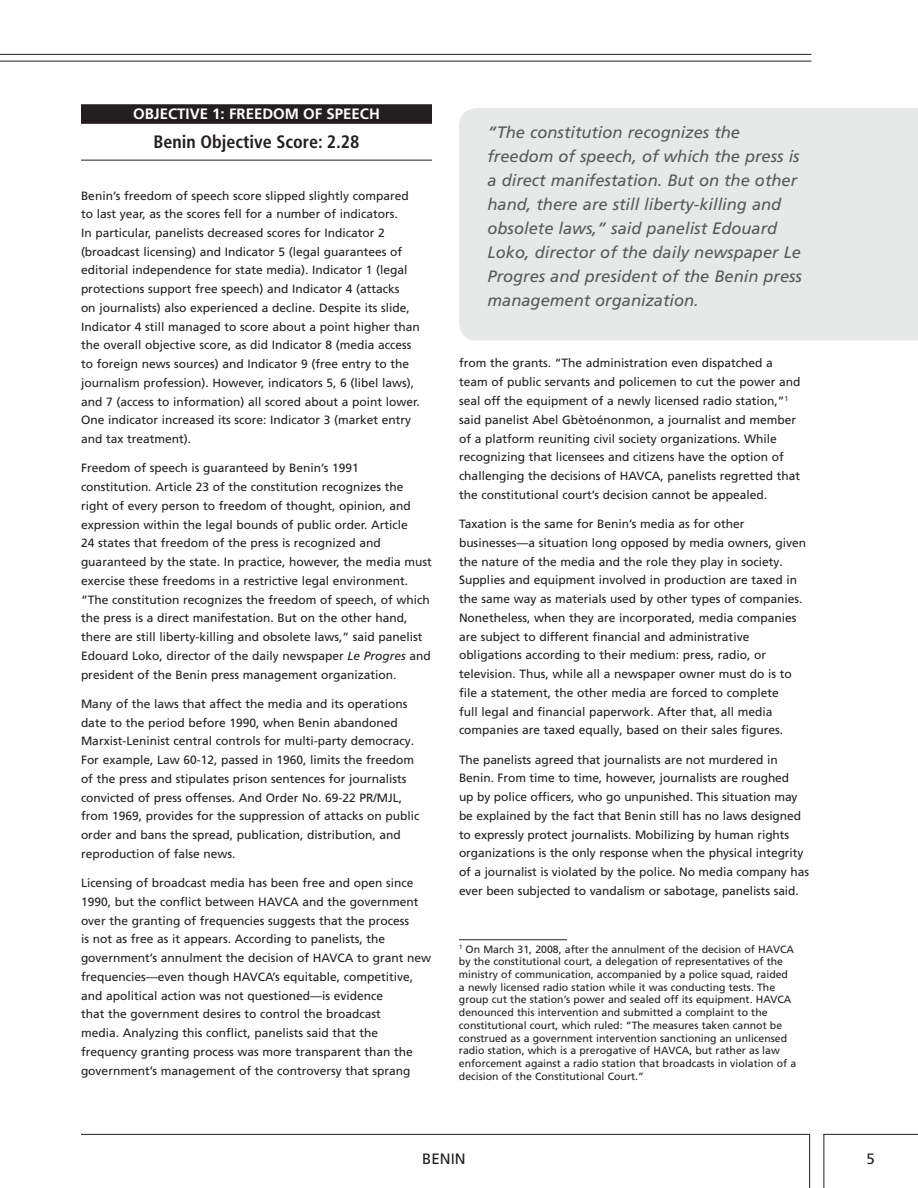
<style>
.page{position:relative;width:918px;height:1188px;background:#fff}
.page>*{position:absolute;margin:0;border:0;box-sizing:border-box;transform-origin:0 0}
.t1{font:700 condensed 18px "Frutiger";color:#231f20}
.t2{font:italic 16.5px/24px "Frutiger LT Pro";color:#58595b}
.t3{font:700 15px "Frutiger LT Pro";color:#fff}
.t4{font:15px "Frutiger LT Pro";color:#231f20}
.t5{font:12px/18.8px "Frutiger LT Pro";color:#231f20}
.t6{font:10.5px/12.8px "Frutiger LT Pro";color:#231f20}
.s1{font-style:italic}
</style>
<div class="page">
<hr style="left:81px;top:1134px;width:729px;height:1px;background:#231f20">
<hr style="left:809px;top:1134px;width:1px;height:54px;background:#231f20">
<hr style="left:823px;top:1134px;width:1px;height:54px;background:#231f20">
<hr style="left:823px;top:1134px;width:95px;height:1px;background:#231f20">
<hr style="left:0;top:61px;width:812px;height:1px;background:#231f20">
<hr style="left:0;top:54px;width:812px;height:1px;background:#231f20">
<div style="left:81px;top:104px;width:351px;height:15px;background:#231f20"></div>
<div style="left:81px;top:119px;width:351px;height:5px;background:#231f20"></div>
<hr style="left:81px;top:160px;width:351px;height:1px;background:#231f20">
<hr style="left:459px;top:939px;width:108px;height:1px;background:#231f20">
<div style="left:459px;top:108px;width:459px;height:233px;background:#e7e8e8"></div>
<p class="t3" style="left:133px;top:105px;width:21px">OBJECTIVE</p>
<p class="t3" style="left:212px;top:105px;width:36px">1: FREEDOM</p>
<p class="t3" style="left:303px;top:105px;width:42px">OF SPEECH</p>
<h1 class="t1" style="left:153px;top:131px;width:208px">Benin Objective Score: 2.28</h1>
<p class="t5" style="left:81px;top:186px;width:340px">Benin’s freedom of speech score slipped slightly compared to last year, as the scores fell for a number of indicators.<br>In particular, panelists decreased scores for Indicator 2 (broadcast licensing) and Indicator 5 (legal guarantees of editorial independence for state media). Indicator 1 (legal protections support free speech) and Indicator 4 (attacks<br>on journalists) also experienced a decline. Despite its slide, Indicator 4 still managed to score about a point higher than the overall objective score, as did Indicator 8 (media access to foreign news sources) and Indicator 9 (free entry to the journalism profession). However, indicators 5, 6 (libel laws), and 7 (access to information) all scored about a point lower.<br>One indicator increased its score: Indicator 3 (market entry and tax treatment).</p>
<p class="t5" style="left:81px;top:459px;width:352px">Freedom of speech is guaranteed by Benin’s 1991 constitution. Article 23 of the constitution recognizes the right of every person to freedom of thought, opinion, and expression within the legal bounds of public order. Article<br>24 states that freedom of the press is recognized and guaranteed by the state. In practice, however, the media must exercise these freedoms in a restrictive legal environment. “The constitution recognizes the freedom of speech, of which the press is a direct manifestation. But on the other hand, there are still liberty-killing and obsolete laws,” said panelist Edouard Loko, director of the daily newspaper <span class="s1">Le Progres</span> and president of the Benin press management organization.</p>
<p class="t5" style="left:81px;top:694px;width:340px">Many of the laws that affect the media and its operations date to the period before 1990, when Benin abandoned Marxist-Leninist central controls for multi-party democracy.<br>For example, Law 60-12, passed in 1960, limits the freedom of the press and stipulates prison sentences for journalists convicted of press offenses. And Order No. 69-22 PR/MJL, from 1969, provides for the suppression of attacks on public order and bans the spread, publication, distribution, and reproduction of false news.</p>
<p class="t5" style="left:81px;top:874px;width:352px">Licensing of broadcast media has been free and open since 1990, but the conflict between HAVCA and the government over the granting of frequencies suggests that the process<br>is not as free as it appears. According to panelists, the government’s annulment the decision of HAVCA to grant new frequencies—even though HAVCA’s equitable, competitive, and apolitical action was not questioned—is evidence<br>that the government desires to control the broadcast<br>media. Analyzing this conflict, panelists said that the frequency granting process was more transparent than the government’s management of the controversy that sprang</p>
<p class="t2" style="left:488px;top:121px;width:316px">“The constitution recognizes the freedom of speech, of which the press is a direct manifestation. But on the other hand, there are still liberty-killing and obsolete laws,” said panelist Edouard Loko, director of the daily newspaper Le Progres and president of the Benin press management organization.</p>
<p class="t5" style="left:459px;top:354px;width:343px">from the grants. “The administration even dispatched a team of public servants and policemen to cut the power and seal off the equipment of a newly licensed radio station,”<sup>1 </sup>said panelist Abel Gbètoénonmon, a journalist and member of a platform reuniting civil society organizations. While recognizing that licensees and citizens have the option of challenging the decisions of HAVCA, panelists regretted that the constitutional court’s decision cannot be appealed.</p>
<p class="t5" style="left:459px;top:515px;width:349px">Taxation is the same for Benin’s media as for other businesses—a situation long opposed by media owners, given the nature of the media and the role they play in society.<br>Supplies and equipment involved in production are taxed in the same way as materials used by other types of companies.<br>Nonetheless, when they are incorporated, media companies are subject to different financial and administrative obligations according to their medium: press, radio, or television. Thus, while all a newspaper owner must do is to file a statement, the other media are forced to complete<br>full legal and financial paperwork. After that, all media companies are taxed equally, based on their sales figures.</p>
<p class="t5" style="left:459px;top:750px;width:352px">The panelists agreed that journalists are not murdered in Benin. From time to time, however, journalists are roughed<br>up by police officers, who go unpunished. This situation may be explained by the fact that Benin still has no laws designed to expressly protect journalists. Mobilizing by human rights organizations is the only response when the physical integrity of a journalist is violated by the police. No media company has ever been subjected to vandalism or sabotage, panelists said.</p>
<p class="t6" style="left:459px;top:943px;width:339px"><sup>1</sup> On March 31, 2008, after the annulment of the decision of HAVCA by the constitutional court, a delegation of representatives of the ministry of communication, accompanied by a police squad, raided a newly licensed radio station while it was conducting tests. The group cut the station’s power and sealed off its equipment. HAVCA denounced this intervention and submitted a complaint to the constitutional court, which ruled: “The measures taken cannot be construed as a government intervention sanctioning an unlicensed radio station, which is a prerogative of HAVCA, but rather as law enforcement against a radio station that broadcasts in violation of a decision of the Constitutional Court.”</p>
<p class="t4" style="left:422px;top:1150px;width:19px">Benin</p>
<p class="t4" style="left:867px;top:1150px;width:10px">5</p>
</div>
